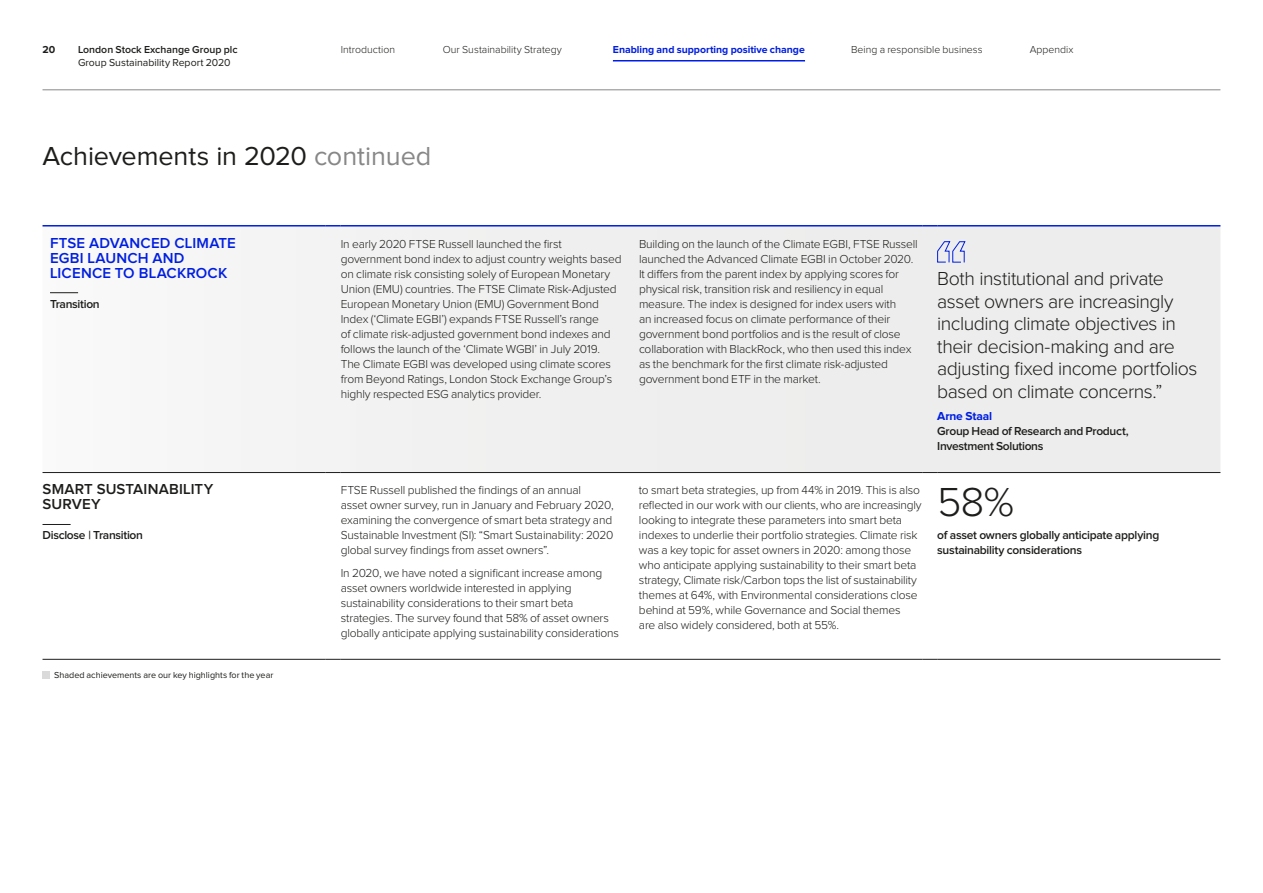
<style>
.page{position:relative;width:1263px;height:893px;background:#fff}
.page>*{position:absolute;margin:0;border:0;box-sizing:border-box;transform-origin:0 0}
.t1{font:300 42px "Proxima Nova";color:#1d1d1b}
.t2{font:27px "Proxima Nova";letter-spacing:-.005em;color:#1d1d1b}
.t3{font:300 19.5px/22.5px "Proxima Nova";letter-spacing:-.025em;color:#1d1d1b}
.t4{font:600 15px/15px "Proxima Nova";letter-spacing:.015em;color:#001ee1}
.t5{font:600 15px/15px "Proxima Nova";letter-spacing:.015em;color:#1d1d1b}
.t6{font:300 12px/15px "Proxima Nova";letter-spacing:-.015em;color:#1d1d1b}
.t7{font:600 12px/15px "Proxima Nova";letter-spacing:-.025em;color:#1d1d1b}
.t8{font:700 12px "Proxima Nova";letter-spacing:-.015em;color:#001ee1}
.t9{font:300 10.5px "Proxima Nova";color:#1d1d1b}
.t10{font:700 10.5px "Proxima Nova";letter-spacing:-.005em;color:#001ee1}
.t11{font:10.5px "Proxima Nova";color:#1d1d1b}
.t12{font:600 10.5px "Proxima Nova";color:#1d1d1b}
.t13{font:700 10.5px "Proxima Nova";color:#1d1d1b}
.t14{font:9px "Proxima Nova";color:#1d1d1b}
.s1{color:#878787}
</style>
<div class="page">
<div style="left:50px;top:227px;width:1170px;height:245px;background:#efefef"></div>
<hr style="left:43px;top:225px;width:283px;height:2px;background:#001ee1">
<svg style="left:326px;top:225px;width:15px;height:2px"></svg>
<hr style="left:341px;top:225px;width:283px;height:2px;background:#001ee1">
<svg style="left:624px;top:225px;width:15px;height:2px"></svg>
<hr style="left:639px;top:225px;width:283px;height:2px;background:#001ee1">
<svg style="left:922px;top:225px;width:15px;height:2px"></svg>
<hr style="left:937px;top:225px;width:283px;height:2px;background:#001ee1">
<hr style="left:43px;top:472px;width:283px;height:1px;background:#1d1d1b">
<svg style="left:326px;top:472px;width:15px;height:1px"></svg>
<hr style="left:341px;top:472px;width:283px;height:1px;background:#1d1d1b">
<svg style="left:624px;top:472px;width:15px;height:1px"></svg>
<hr style="left:639px;top:472px;width:283px;height:1px;background:#1d1d1b">
<svg style="left:922px;top:472px;width:15px;height:1px"></svg>
<hr style="left:937px;top:472px;width:283px;height:1px;background:#1d1d1b">
<hr style="left:43px;top:659px;width:283px;height:1px;background:#1d1d1b">
<svg style="left:326px;top:659px;width:15px;height:1px"></svg>
<hr style="left:341px;top:659px;width:283px;height:1px;background:#1d1d1b">
<svg style="left:624px;top:659px;width:15px;height:1px"></svg>
<hr style="left:639px;top:659px;width:283px;height:1px;background:#1d1d1b">
<svg style="left:922px;top:659px;width:15px;height:1px"></svg>
<hr style="left:937px;top:659px;width:283px;height:1px;background:#1d1d1b">
<svg style="left:50px;top:292px;width:28px;height:1px"></svg>
<svg style="left:43px;top:524px;width:28px;height:1px"></svg>
<div style="left:43px;top:671px;width:7px;height:7px;background:#dadada"></div>
<svg style="left:937px;top:241px;width:29px;height:22px"></svg>
<hr style="left:43px;top:90px;width:1177px;height:1px;background:#878787">
<hr style="left:613px;top:60px;width:192px;height:2px;background:#001ee1">
<p class="t13" style="left:43px;top:44px;width:14px">20</p>
<p class="t12" style="left:78px;top:44px;width:161px">London Stock Exchange Group plc</p>
<p class="t11" style="left:78px;top:58px;width:154px">Group Sustainability Report 2020</p>
<p class="t9" style="left:341px;top:44px;width:56px">Introduction</p>
<p class="t9" style="left:443px;top:44px;width:121px">Our Sustainability Strategy</p>
<p class="t10" style="left:613px;top:44px;width:193px">Enabling and supporting positive change</p>
<p class="t9" style="left:851px;top:44px;width:133px">Being a responsible business</p>
<p class="t9" style="left:1030px;top:44px;width:45px">Appendix</p>
<h2 class="t2" style="left:43px;top:144px;width:390px">Achievements in 2020 <span class="s1">continued</span></h2>
<p class="t4" style="left:50px;top:236px;width:187px">FTSE ADVANCED CLIMATE<br>EGBI LAUNCH AND<br>LICENCE TO BLACKROCK</p>
<p class="t7" style="left:50px;top:297px;width:51px">Transition</p>
<p class="t6" style="left:341px;top:237px;width:282px">In early 2020 FTSE Russell launched the first government bond index to adjust country weights based on climate risk consisting solely of European Monetary Union (EMU) countries. The FTSE Climate Risk-Adjusted European Monetary Union (EMU) Government Bond Index (‘Climate EGBI’) expands FTSE Russell’s range<br>of climate risk-adjusted government bond indexes and follows the launch of the ‘Climate WGBI’ in July 2019.<br>The Climate EGBI was developed using climate scores from Beyond Ratings, London Stock Exchange Group’s highly respected ESG analytics provider.</p>
<p class="t6" style="left:639px;top:237px;width:280px">Building on the launch of the Climate EGBI, FTSE Russell launched the Advanced Climate EGBI in October 2020.<br>It differs from the parent index by applying scores for physical risk, transition risk and resiliency in equal measure. The index is designed for index users with<br>an increased focus on climate performance of their government bond portfolios and is the result of close collaboration with BlackRock, who then used this index as the benchmark for the first climate risk-adjusted government bond ETF in the market.</p>
<h3 class="t3" style="left:937px;top:268px;width:262px">Both institutional and private asset owners are increasingly including climate objectives in their decision-making and are adjusting fixed income portfolios based on climate concerns.”</h3>
<p class="t8" style="left:937px;top:411px;width:56px">Arne Staal</p>
<p class="t7" style="left:937px;top:424px;width:193px">Group Head of Research and Product,<br>Investment Solutions</p>
<p class="t5" style="left:43px;top:482px;width:172px">SMART SUSTAINABILITY<br>SURVEY</p>
<p class="t7" style="left:43px;top:528px;width:102px">Disclose | Transition</p>
<p class="t14" style="left:54px;top:671px;width:221px">Shaded achievements are our key highlights for the year</p>
<p class="t6" style="left:341px;top:483px;width:275px">FTSE Russell published the findings of an annual<br>asset owner survey, run in January and February 2020, examining the convergence of smart beta strategy and Sustainable Investment (SI): “Smart Sustainability: 2020 global survey findings from asset owners”.</p>
<p class="t6" style="left:341px;top:566px;width:280px">In 2020, we have noted a significant increase among asset owners worldwide interested in applying sustainability considerations to their smart beta strategies. The survey found that 58% of asset owners globally anticipate applying sustainability considerations</p>
<p class="t6" style="left:639px;top:483px;width:284px">to smart beta strategies, up from 44% in 2019. This is also reflected in our work with our clients, who are increasingly looking to integrate these parameters into smart beta indexes to underlie their portfolio strategies. Climate risk was a key topic for asset owners in 2020: among those who anticipate applying sustainability to their smart beta strategy, Climate risk/Carbon tops the list of sustainability themes at 64%, with Environmental considerations close behind at 59%, while Governance and Social themes<br>are also widely considered, both at 55%.</p>
<h1 class="t1" style="left:937px;top:483px;width:78px">58%</h1>
<p class="t7" style="left:937px;top:528px;width:224px">of asset owners globally anticipate applying sustainability considerations</p>
</div>
